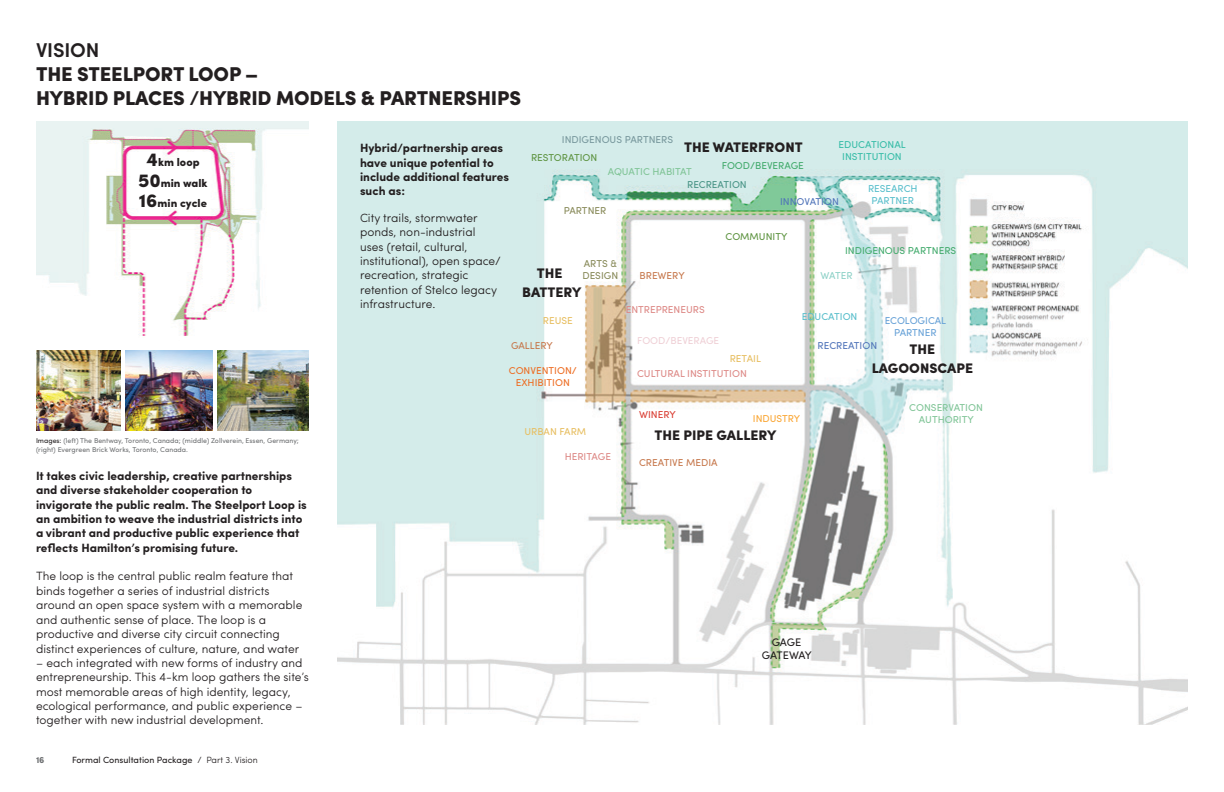
<style>
.page{position:relative;width:1224px;height:792px;background:#fff}
.page>*{position:absolute;margin:0;border:0;box-sizing:border-box;transform-origin:0 0}
.t1{font:900 20px "Sofia Pro";letter-spacing:-.01em;color:#231f20}
.t2{font:600 20px "Sofia Pro";letter-spacing:-.01em;color:#231f20}
.t3{font:900 13.9px "Sofia Pro";color:#231f20}
.t4{font:300 12px/14.4px "Sofia Pro";color:#231f20}
.t5{font:700 12px/14.4px "Sofia Pro";color:#231f20}
.t6{font:900 11.3px "Sofia Pro";color:#231f20}
.t7{font:11px "Sofia Pro";letter-spacing:-.01em;color:#231f20}
.t8{font:10px "Sofia Pro";color:#dd8885}
.t9{font:10px/12px "Sofia Pro";color:#7fc496;text-align:center}
.t10{font:10px "Sofia Pro";color:#42aa6c}
.t11{font:10px "Sofia Pro";color:#c6774b}
.t12{font:10px/12px "Sofia Pro";color:#58becb;text-align:center}
.t13{font:10px/12px "Sofia Pro";color:#36bca7;text-align:center}
.t14{font:10px/12px "Sofia Pro";color:#ed6d23;text-align:center}
.t15{font:10px "Sofia Pro";color:#e7be60}
.t16{font:10px "Sofia Pro";color:#5d9340}
.t17{font:10px "Sofia Pro";color:#5074b9}
.t18{font:10px "Sofia Pro";color:#78989d}
.t19{font:10px/12px "Sofia Pro";color:#878958}
.t20{font:10px/12px "Sofia Pro";color:#66a1d7;text-align:center}
.t21{font:10px "Sofia Pro";color:#efd0d6}
.t22{font:10px "Sofia Pro";color:#479385}
.t23{font:10px "Sofia Pro";color:#faa634}
.t24{font:10px "Sofia Pro";color:#d93c31}
.t25{font:10px "Sofia Pro";letter-spacing:-.015em;color:#8dd1c7}
.t26{font:9px "Sofia Pro";color:#231f20}
.t27{font:700 9px "Sofia Pro";color:#6d6f71}
.t28{font:7px/9px "Sofia Pro";color:#6e7072}
.s1{font-size:18.8px}
.s2{color:#231f20}
.s3{font-weight:300}
</style>
<div class="page">
<img style="left:338px;top:122px;width:850px;height:602px">
<img style="left:125px;top:351px;width:88px;height:80px">
<img style="left:217px;top:351px;width:92px;height:80px">
<img style="left:36px;top:351px;width:85px;height:80px">
<img style="left:36px;top:122px;width:273px;height:214px">
<p class="t2" style="left:36px;top:35px;width:65px">VISION</p>
<p class="t1" style="left:36px;top:58px;width:224px">THE STEELPORT LOOP –</p>
<p class="t1" style="left:36px;top:82px;width:487px">HYBRID PLACES /HYBRID MODELS &amp; PARTNERSHIPS</p>
<p class="t6" style="left:146px;top:154px;width:55px"><span class="s1">4</span>km loop</p>
<p class="t6" style="left:138px;top:174px;width:71px"><span class="s1">50</span>min walk</p>
<p class="t6" style="left:139px;top:195px;width:70px"><span class="s1">16</span>min cycle</p>
<p class="t28" style="left:36px;top:435px;width:264px"><span class="s2">Images:</span> (left) The Bentway, Toronto, Canada; (middle) Zollverein, Essen, Germany; (right) Evergreen Brick Works, Toronto, Canada.</p>
<p class="t5" style="left:36px;top:468px;width:272px">It takes civic leadership, creative partnerships and diverse stakeholder cooperation to invigorate the public realm. The Steelport Loop is an ambition to weave the industrial districts into a vibrant and productive public experience that reflects Hamilton’s promising future.</p>
<p class="t4" style="left:36px;top:568px;width:268px">The loop is the central public realm feature that binds together a series of industrial districts around an open space system with a memorable and authentic sense of place. The loop is a productive and diverse city circuit connecting distinct experiences of culture, nature, and water</p>
<p class="t4" style="left:36px;top:655px;width:275px">– each integrated with new forms of industry and entrepreneurship. This 4-km loop gathers the site’s most memorable areas of high identity, legacy, ecological performance, and public experience – together with new industrial development.</p>
<p class="t27" style="left:36px;top:753px;width:10px">16</p>
<p class="t26" style="left:72px;top:753px;width:187px">Formal Consultation Package <span class="s3">/ Part 3. Vision</span></p>
<p class="t18" style="left:562px;top:133px;width:113px">INDIGENOUS PARTNERS</p>
<p class="t13" style="left:839px;top:138px;width:69px">EDUCATIONAL<br>INSTITUTION</p>
<p class="t3" style="left:684px;top:136px;width:120px">THE WATERFRONT</p>
<p class="t5" style="left:360px;top:140px;width:151px">Hybrid/partnership areas have unique potential to include additional features such as:</p>
<p class="t4" style="left:360px;top:210px;width:142px">City trails, stormwater ponds, non-industrial uses (retail, cultural, institutional), open space/ recreation, strategic retention of Stelco legacy infrastructure.</p>
<p class="t16" style="left:531px;top:150px;width:68px">RESTORATION</p>
<p class="t10" style="left:722px;top:158px;width:84px">FOOD/BEVERAGE</p>
<p class="t9" style="left:608px;top:165px;width:86px">AQUATIC HABITAT</p>
<p class="t22" style="left:687px;top:177px;width:61px">RECREATION</p>
<p class="t12" style="left:868px;top:182px;width:51px">RESEARCH<br>PARTNER</p>
<p class="t17" style="left:780px;top:194px;width:60px">INNOVATION</p>
<p class="t19" style="left:564px;top:204px;width:44px">PARTNER</p>
<p class="t16" style="left:726px;top:229px;width:63px">COMMUNITY</p>
<p class="t10" style="left:845px;top:243px;width:113px">INDIGENOUS PARTNERS</p>
<p class="t19" style="left:583px;top:257px;width:37px">ARTS &amp;<br>DESIGN</p>
<p class="t3" style="left:537px;top:262px;width:27px">THE</p>
<p class="t3" style="left:522px;top:281px;width:61px">BATTERY</p>
<p class="t11" style="left:640px;top:268px;width:47px">BREWERY</p>
<p class="t25" style="left:820px;top:268px;width:34px">WATER</p>
<p class="t8" style="left:626px;top:302px;width:81px">ENTREPRENEURS</p>
<p class="t12" style="left:802px;top:309px;width:57px">EDUCATION</p>
<p class="t20" style="left:885px;top:314px;width:63px">ECOLOGICAL<br>PARTNER</p>
<p class="t15" style="left:543px;top:313px;width:31px">REUSE</p>
<p class="t21" style="left:637px;top:333px;width:84px">FOOD/BEVERAGE</p>
<p class="t17" style="left:818px;top:338px;width:61px">RECREATION</p>
<p class="t11" style="left:511px;top:338px;width:43px">GALLERY</p>
<p class="t3" style="left:910px;top:338px;width:27px">THE</p>
<p class="t3" style="left:872px;top:357px;width:103px">LAGOONSCAPE</p>
<p class="t15" style="left:730px;top:351px;width:33px">RETAIL</p>
<p class="t14" style="left:509px;top:364px;width:70px">CONVENTION/<br>EXHIBITION</p>
<p class="t8" style="left:637px;top:366px;width:111px">CULTURAL INSTITUTION</p>
<p class="t15" style="left:524px;top:424px;width:63px">URBAN FARM</p>
<p class="t8" style="left:565px;top:449px;width:48px">HERITAGE</p>
<p class="t24" style="left:639px;top:407px;width:38px">WINERY</p>
<p class="t23" style="left:753px;top:411px;width:49px">INDUSTRY</p>
<p class="t3" style="left:655px;top:424px;width:123px">THE PIPE GALLERY</p>
<p class="t11" style="left:639px;top:455px;width:80px">CREATIVE MEDIA</p>
<p class="t7" style="left:772px;top:634px;width:31px">GAGE</p>
<p class="t7" style="left:762px;top:647px;width:52px">GATEWAY</p>
<p class="t9" style="left:909px;top:401px;width:75px">CONSERVATION<br>AUTHORITY</p>
</div>
